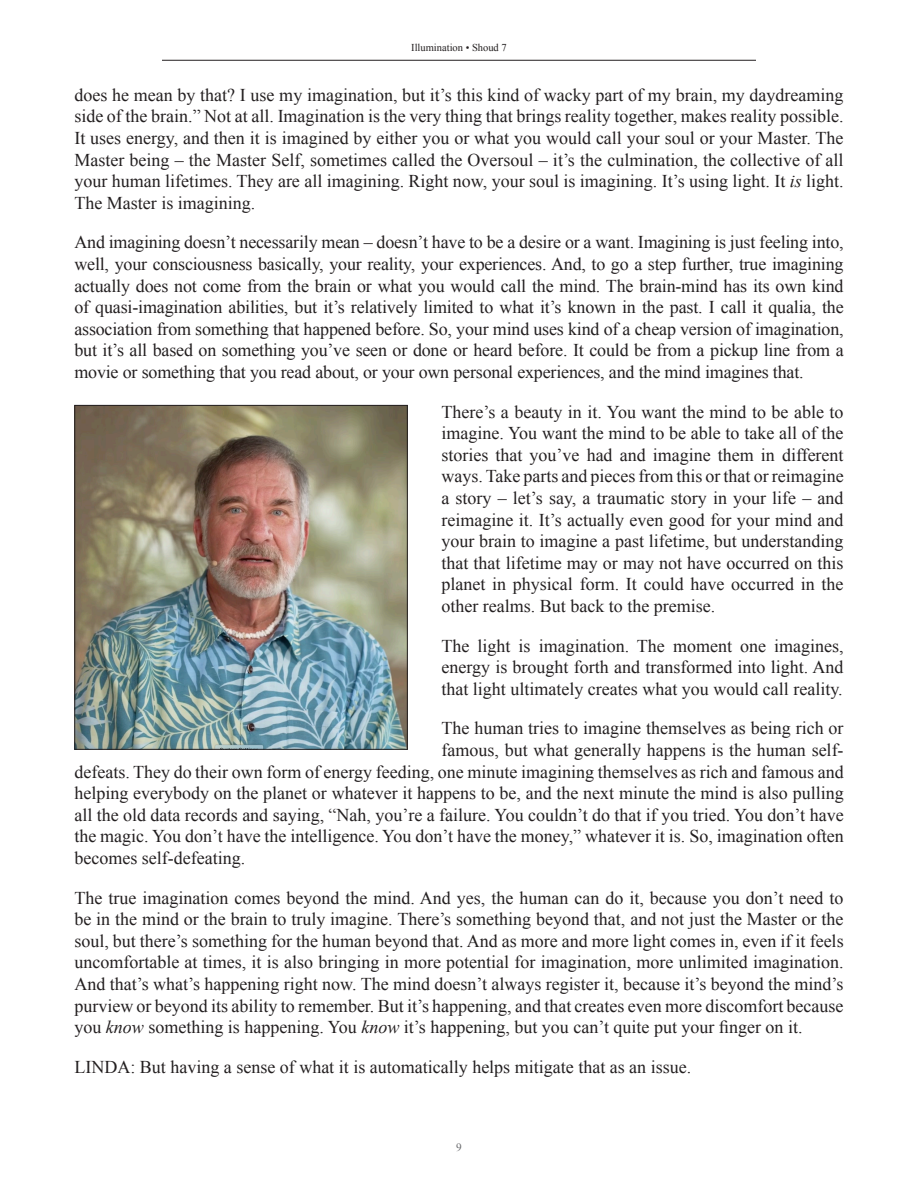
<style>
.page{position:relative;width:918px;height:1188px;background:#fff}
.page>*{position:absolute;margin:0;border:0;box-sizing:border-box;transform-origin:0 0}
.t1{font:18px/21.6px "Times New Roman";color:#231f20;text-align:justify}
.t2{font:11.25px "Times New Roman";color:#6c6d70}
.t3{font:10.5px "Times New Roman";color:#231f20}
.s1{font-style:italic}
</style>
<div class="page">
<hr style="left:162px;top:60px;width:594px;height:1px;background:#231f20">
<img style="left:76px;top:407px;width:330px;height:341px">
<div style="left:74px;top:405px;width:334px;height:345px;border:1px solid #231f20"></div>
<p class="t3" style="left:411px;top:41px;width:97px">Illumination • Shoud 7</p>
<p class="t1" style="left:74px;top:84px;width:771px">does he mean by that? I use my imagination, but it’s this kind of wacky part of my brain, my daydreaming side of the brain.” Not at all. Imagination is the very thing that brings reality together, makes reality possible.<br>It uses energy, and then it is imagined by either you or what you would call your soul or your Master. The Master being – the Master Self, sometimes called the Oversoul – it’s the culmination, the collective of all your human lifetimes. They are all imagining. Right now, your soul is imagining. It’s using light. It <span class="s1">is</span> light.<br>The Master is imagining.</p>
<p class="t1" style="left:74px;top:231px;width:771px">And imagining doesn’t necessarily mean – doesn’t have to be a desire or a want. Imagining is just feeling into, well, your consciousness basically, your reality, your experiences. And, to go a step further, true imagining actually does not come from the brain or what you would call the mind. The brain-mind has its own kind of quasi-imagination abilities, but it’s relatively limited to what it’s known in the past. I call it qualia, the association from something that happened before. So, your mind uses kind of a cheap version of imagination, but it’s all based on something you’ve seen or done or heard before. It could be from a pickup line from a movie or something that you read about, or your own personal experiences, and the mind imagines that.</p>
<p class="t1" style="left:441px;top:400px;width:404px">There’s a beauty in it. You want the mind to be able to imagine. You want the mind to be able to take all of the stories that you’ve had and imagine them in different ways. Take parts and pieces from this or that or reimagine a story – let’s say, a traumatic story in your life – and reimagine it. It’s actually even good for your mind and your brain to imagine a past lifetime, but understanding that that lifetime may or may not have occurred on this planet in physical form. It could have occurred in the other realms. But back to the premise.</p>
<p class="t1" style="left:441px;top:634px;width:404px">The light is imagination. The moment one imagines, energy is brought forth and transformed into light. And that light ultimately creates what you would call reality.</p>
<p class="t1" style="left:441px;top:717px;width:404px">The human tries to imagine themselves as being rich or</p>
<p class="t1" style="left:441px;top:739px;width:404px">famous, but what generally happens is the human self-</p>
<p class="t1" style="left:74px;top:760px;width:771px">defeats. They do their own form of energy feeding, one minute imagining themselves as rich and famous and</p>
<p class="t1" style="left:74px;top:782px;width:771px">helping everybody on the planet or whatever it happens to be, and the next minute the mind is also pulling</p>
<p class="t1" style="left:74px;top:804px;width:771px">all the old data records and saying, “Nah, you’re a failure. You couldn’t do that if you tried. You don’t have</p>
<p class="t1" style="left:74px;top:825px;width:771px">the magic. You don’t have the intelligence. You don’t have the money,” whatever it is. So, imagination often</p>
<p class="t1" style="left:74px;top:847px;width:172px">becomes self-defeating.</p>
<p class="t1" style="left:74px;top:886px;width:771px">The true imagination comes beyond the mind. And yes, the human can do it, because you don’t need to be in the mind or the brain to truly imagine. There’s something beyond that, and not just the Master or the soul, but there’s something for the human beyond that. And as more and more light comes in, even if it feels uncomfortable at times, it is also bringing in more potential for imagination, more unlimited imagination.<br>And that’s what’s happening right now. The mind doesn’t always register it, because it’s beyond the mind’s purview or beyond its ability to remember. But it’s happening, and that creates even more discomfort because you <span class="s1">know</span> something is happening. You <span class="s1">know</span> it’s happening, but you can’t quite put your finger on it.</p>
<p class="t1" style="left:74px;top:1056px;width:618px">LINDA: But having a sense of what it is automatically helps mitigate that as an issue.</p>
<p class="t2" style="left:456px;top:1139px;width:7px">9</p>
</div>
